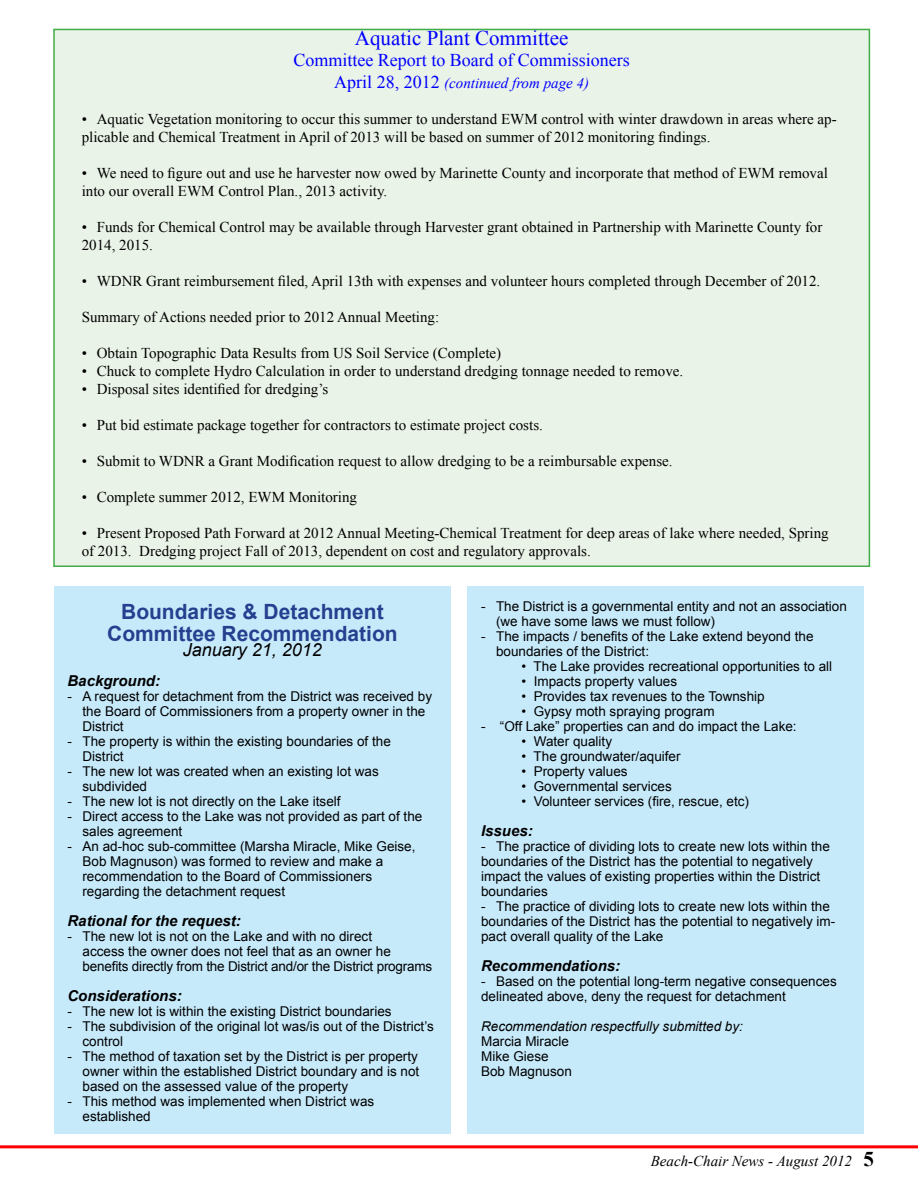
<style>
.page{position:relative;width:918px;height:1188px;background:#fff}
.page>*{position:absolute;margin:0;border:0;box-sizing:border-box;transform-origin:0 0}
.t1{font:700 21px/22.5px "Arial";color:#25408f;text-align:center}
.t2{font:21px "Times New Roman";color:#00f}
.t3{font:18px "Times New Roman";color:#00f}
.t4{font:italic 18px "Arial";color:#000}
.t5{font:15px/18px "Times New Roman";color:#000}
.t6{font:italic 700 15px "Arial";color:#000}
.t7{font:italic 15px "Times New Roman";color:#00f}
.t8{font:italic 15px "Times New Roman";color:#000}
.t9{font:13.5px/15px "Arial";color:#000}
.t10{font:italic 13.5px "Arial";color:#000}
.s1{font-style:normal;font-size:18px}
.s2{font-weight:700;font-style:normal;font-size:21px}
</style>
<div class="page">
<hr style="left:0;top:1145px;width:918px;height:3px;background:#f00">
<div style="left:54px;top:586px;width:397px;height:548px;background:#c7eafb"></div>
<div style="left:54px;top:29px;width:815px;height:537px;background:#eaf3e7"></div>
<div style="left:468px;top:586px;width:396px;height:548px;background:#c7eafb"></div>
<h1 class="t2" style="left:355px;top:24px;width:215px">Aquatic Plant Committee</h1>
<h2 class="t3" style="left:293px;top:48px;width:338px">Committee Report to Board of Commissioners</h2>
<p class="t7" style="left:334px;top:73px;width:256px"><span class="s1">April 28, 2012</span> (continued from page 4)</p>
<p class="t5" style="left:82px;top:110px;width:756px">• Aquatic Vegetation monitoring to occur this summer to understand EWM control with winter drawdown in areas where ap&shy;plicable and Chemical Treatment in April of 2013 will be based on summer of 2012 monitoring findings.</p>
<p class="t5" style="left:82px;top:164px;width:748px">• We need to figure out and use he harvester now owed by Marinette County and incorporate that method of EWM removal into our overall EWM Control Plan., 2013 activity.</p>
<p class="t5" style="left:82px;top:218px;width:742px">• Funds for Chemical Control may be available through Harvester grant obtained in Partnership with Marinette County for<br>2014, 2015.</p>
<p class="t5" style="left:82px;top:272px;width:740px">• WDNR Grant reimbursement filed, April 13th with expenses and volunteer hours completed through December of 2012.</p>
<p class="t5" style="left:82px;top:308px;width:359px">Summary of Actions needed prior to 2012 Annual Meeting:</p>
<p class="t5" style="left:82px;top:344px;width:421px">• Obtain Topographic Data Results from US Soil Service (Complete)</p>
<p class="t5" style="left:82px;top:362px;width:603px">• Chuck to complete Hydro Calculation in order to understand dredging tonnage needed to remove.</p>
<p class="t5" style="left:82px;top:380px;width:248px">• Disposal sites identified for dredging’s</p>
<p class="t5" style="left:82px;top:416px;width:463px">• Put bid estimate package together for contractors to estimate project costs.</p>
<p class="t5" style="left:82px;top:452px;width:592px">• Submit to WDNR a Grant Modification request to allow dredging to be a reimbursable expense.</p>
<p class="t5" style="left:82px;top:488px;width:277px">• Complete summer 2012, EWM Monitoring</p>
<p class="t5" style="left:82px;top:524px;width:748px">• Present Proposed Path Forward at 2012 Annual Meeting-Chemical Treatment for deep areas of lake where needed, Spring of 2013. Dredging project Fall of 2013, dependent on cost and regulatory approvals.</p>
<h1 class="t1" style="left:107px;top:601px;width:292px">Boundaries &amp; Detachment<br>Committee Recommendation</h1>
<h2 class="t4" style="left:183px;top:638px;width:141px">January 21, 2012</h2>
<p class="t6" style="left:68px;top:671px;width:94px">Background:</p>
<p class="t9" style="left:82px;top:689px;width:351px;text-indent:-15px">- A request for detachment from the District was received by the Board of Commissioners from a property owner in the<br>District</p>
<p class="t9" style="left:82px;top:734px;width:310px;text-indent:-15px">- The property is within the existing boundaries of the<br>District</p>
<p class="t9" style="left:82px;top:764px;width:298px;text-indent:-15px">- The new lot was created when an existing lot was subdivided</p>
<p class="t9" style="left:68px;top:794px;width:275px">- The new lot is not directly on the Lake itself</p>
<p class="t9" style="left:82px;top:809px;width:341px;text-indent:-15px">- Direct access to the Lake was not provided as part of the sales agreement</p>
<p class="t9" style="left:82px;top:839px;width:335px;text-indent:-15px">- An ad-hoc sub-committee (Marsha Miracle, Mike Geise, Bob Magnuson) was formed to review and make a recommendation to the Board of Commissioners regarding the detachment request</p>
<p class="t6" style="left:68px;top:911px;width:175px">Rational for the request:</p>
<p class="t9" style="left:82px;top:929px;width:351px;text-indent:-15px">- The new lot is not on the Lake and with no direct<br>access the owner does not feel that as an owner he benefits directly from the District and/or the District programs</p>
<p class="t6" style="left:68px;top:986px;width:116px">Considerations:</p>
<p class="t9" style="left:68px;top:1004px;width:326px">- The new lot is within the existing District boundaries</p>
<p class="t9" style="left:82px;top:1019px;width:353px;text-indent:-15px">- The subdivision of the original lot was/is out of the District’s control</p>
<p class="t9" style="left:82px;top:1049px;width:338px;text-align:justify;text-indent:-15px">- The method of taxation set by the District is per property owner within the established District boundary and is not based on the assessed value of the property</p>
<p class="t9" style="left:82px;top:1094px;width:293px;text-indent:-15px">- This method was implemented when District was established</p>
<p class="t9" style="left:496px;top:599px;width:352px;text-indent:-15px">- The District is a governmental entity and not an association (we have some laws we must follow)</p>
<p class="t9" style="left:496px;top:629px;width:319px;text-indent:-15px">- The impacts / benefits of the Lake extend beyond the boundaries of the District:</p>
<p class="t9" style="left:522px;top:659px;width:312px">• The Lake provides recreational opportunities to all</p>
<p class="t9" style="left:522px;top:674px;width:157px">• Impacts property values</p>
<p class="t9" style="left:522px;top:689px;width:245px">• Provides tax revenues to the Township</p>
<p class="t9" style="left:522px;top:704px;width:195px">• Gypsy moth spraying program</p>
<p class="t9" style="left:481px;top:719px;width:317px">- “Off Lake” properties can and do impact the Lake:</p>
<p class="t9" style="left:522px;top:734px;width:92px">• Water quality</p>
<p class="t9" style="left:522px;top:749px;width:161px">• The groundwater/aquifer</p>
<p class="t9" style="left:522px;top:764px;width:108px">• Property values</p>
<p class="t9" style="left:522px;top:779px;width:152px">• Governmental services</p>
<p class="t9" style="left:522px;top:794px;width:229px">• Volunteer services (fire, rescue, etc)</p>
<p class="t6" style="left:481px;top:821px;width:53px">Issues:</p>
<p class="t9" style="left:481px;top:839px;width:350px">- The practice of dividing lots to create new lots within the boundaries of the District has the potential to negatively impact the values of existing properties within the District boundaries</p>
<p class="t9" style="left:481px;top:899px;width:356px">- The practice of dividing lots to create new lots within the boundaries of the District has the potential to negatively im&shy;pact overall quality of the Lake</p>
<p class="t6" style="left:481px;top:956px;width:141px">Recommendations:</p>
<p class="t9" style="left:481px;top:974px;width:357px">- Based on the potential long-term negative consequences delineated above, deny the request for detachment</p>
<p class="t10" style="left:481px;top:1018px;width:263px">Recommendation respectfully submitted by:</p>
<p class="t9" style="left:481px;top:1034px;width:92px">Marcia Miracle<br>Mike Giese<br>Bob Magnuson</p>
<p class="t8" style="left:651px;top:1151px;width:225px">Beach-Chair News - August 2012 <span class="s2">5</span></p>
</div>
